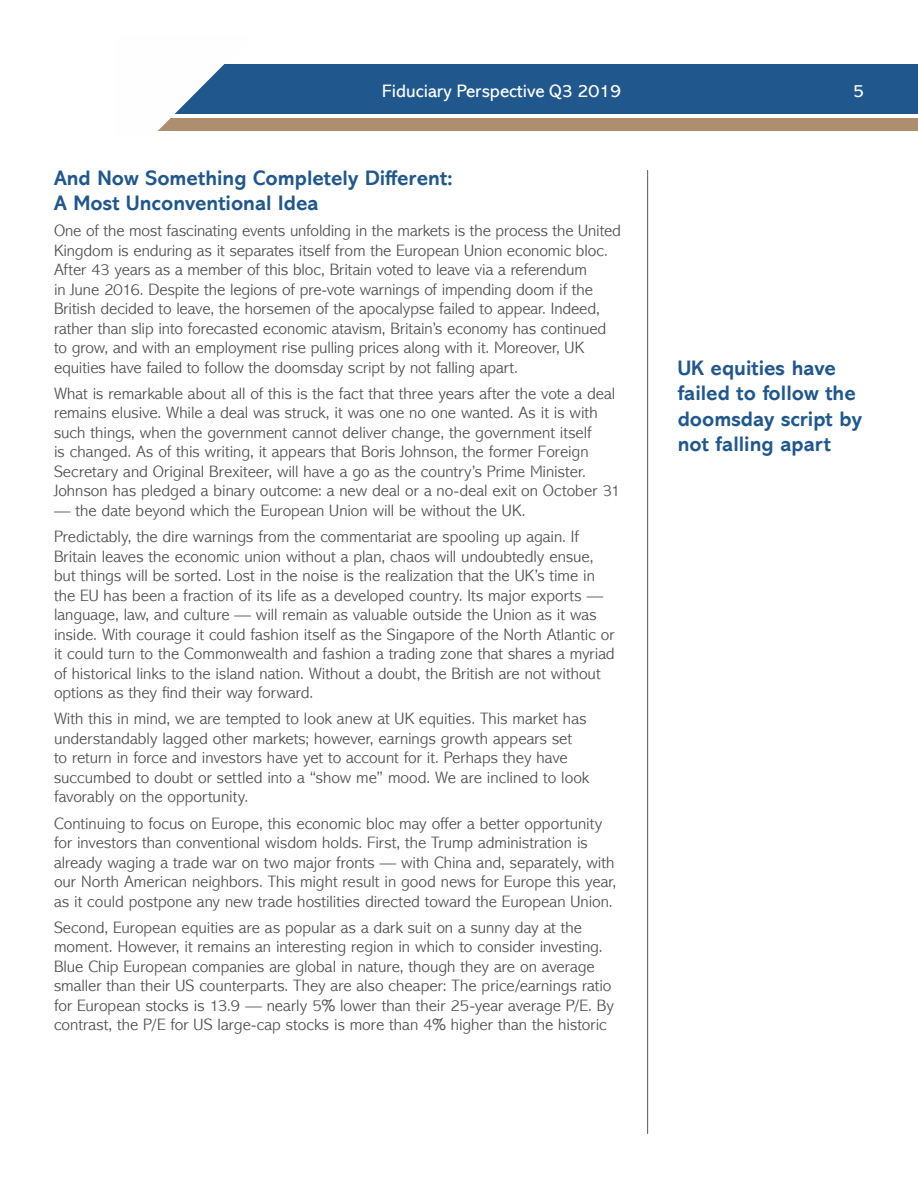
<style>
.page{position:relative;width:918px;height:1188px;background:#fff}
.page>*{position:absolute;margin:0;border:0;box-sizing:border-box;transform-origin:0 0}
.t1{font:700 21px/25.2px "Abadi MT Std";color:#20588d}
.t2{font:18px "Abadi MT Std";color:#fff}
.t3{font:300 16.5px/19.5px "Abadi MT Std";color:#4d4d4f}
</style>
<div class="page">
<div style="left:129px;top:65px;width:789px;height:49px;background:#20588d"></div>
<div style="left:129px;top:118px;width:789px;height:13px;background:#ad8f6f"></div>
<svg style="left:129px;top:64px;width:124px;height:67px"></svg>
<hr style="left:647px;top:170px;width:1px;height:964px;background:#58595b">
<p class="t2" style="left:382px;top:81px;width:240px">Fiduciary Perspective Q3 2019</p>
<p class="t2" style="left:853px;top:81px;width:12px">5</p>
<p class="t1" style="left:54px;top:165px;width:400px">And Now Something Completely Different:<br>A Most Unconventional Idea</p>
<p class="t3" style="left:54px;top:221px;width:568px">One of the most fascinating events unfolding in the markets is the process the United Kingdom is enduring as it separates itself from the European Union economic bloc.<br>After 43 years as a member of this bloc, Britain voted to leave via a referendum<br>in June 2016. Despite the legions of pre-vote warnings of impending doom if the British decided to leave, the horsemen of the apocalypse failed to appear. Indeed, rather than slip into forecasted economic atavism, Britain’s economy has continued to grow, and with an employment rise pulling prices along with it. Moreover, UK equities have failed to follow the doomsday script by not falling apart.</p>
<p class="t3" style="left:54px;top:384px;width:568px">What is remarkable about all of this is the fact that three years after the vote a deal remains elusive. While a deal was struck, it was one no one wanted. As it is with such things, when the government cannot deliver change, the government itself<br>is changed. As of this writing, it appears that Boris Johnson, the former Foreign Secretary and Original Brexiteer, will have a go as the country’s Prime Minister.<br>Johnson has pledged a binary outcome: a new deal or a no-deal exit on October 31</p>
<p class="t3" style="left:54px;top:498px;width:526px;line-height:26.2px">— the date beyond which the European Union will be without the UK.<br>Predictably, the dire warnings from the commentariat are spooling up again. If</p>
<p class="t3" style="left:54px;top:547px;width:562px">Britain leaves the economic union without a plan, chaos will undoubtedly ensue, but things will be sorted. Lost in the noise is the realization that the UK’s time in the EU has been a fraction of its life as a developed country. Its major exports — language, law, and culture — will remain as valuable outside the Union as it was inside. With courage it could fashion itself as the Singapore of the North Atlantic or it could turn to the Commonwealth and fashion a trading zone that shares a myriad of historical links to the island nation. Without a doubt, the British are not without options as they find their way forward.</p>
<p class="t3" style="left:54px;top:709px;width:537px">With this in mind, we are tempted to look anew at UK equities. This market has understandably lagged other markets; however, earnings growth appears set to return in force and investors have yet to account for it. Perhaps they have succumbed to doubt or settled into a “show me” mood. We are inclined to look favorably on the opportunity.</p>
<p class="t3" style="left:54px;top:814px;width:564px">Continuing to focus on Europe, this economic bloc may offer a better opportunity for investors than conventional wisdom holds. First, the Trump administration is already waging a trade war on two major fronts — with China and, separately, with our North American neighbors. This might result in good news for Europe this year, as it could postpone any new trade hostilities directed toward the European Union.</p>
<p class="t3" style="left:54px;top:918px;width:561px">Second, European equities are as popular as a dark suit on a sunny day at the moment. However, it remains an interesting region in which to consider investing.<br>Blue Chip European companies are global in nature, though they are on average smaller than their US counterparts. They are also cheaper: The price/earnings ratio for European stocks is 13.9 — nearly 5% lower than their 25-year average P/E. By contrast, the P/E for US large-cap stocks is more than 4% higher than the historic</p>
<p class="t1" style="left:678px;top:356px;width:186px">UK equities have failed to follow the doomsday script by not falling apart</p>
</div>
